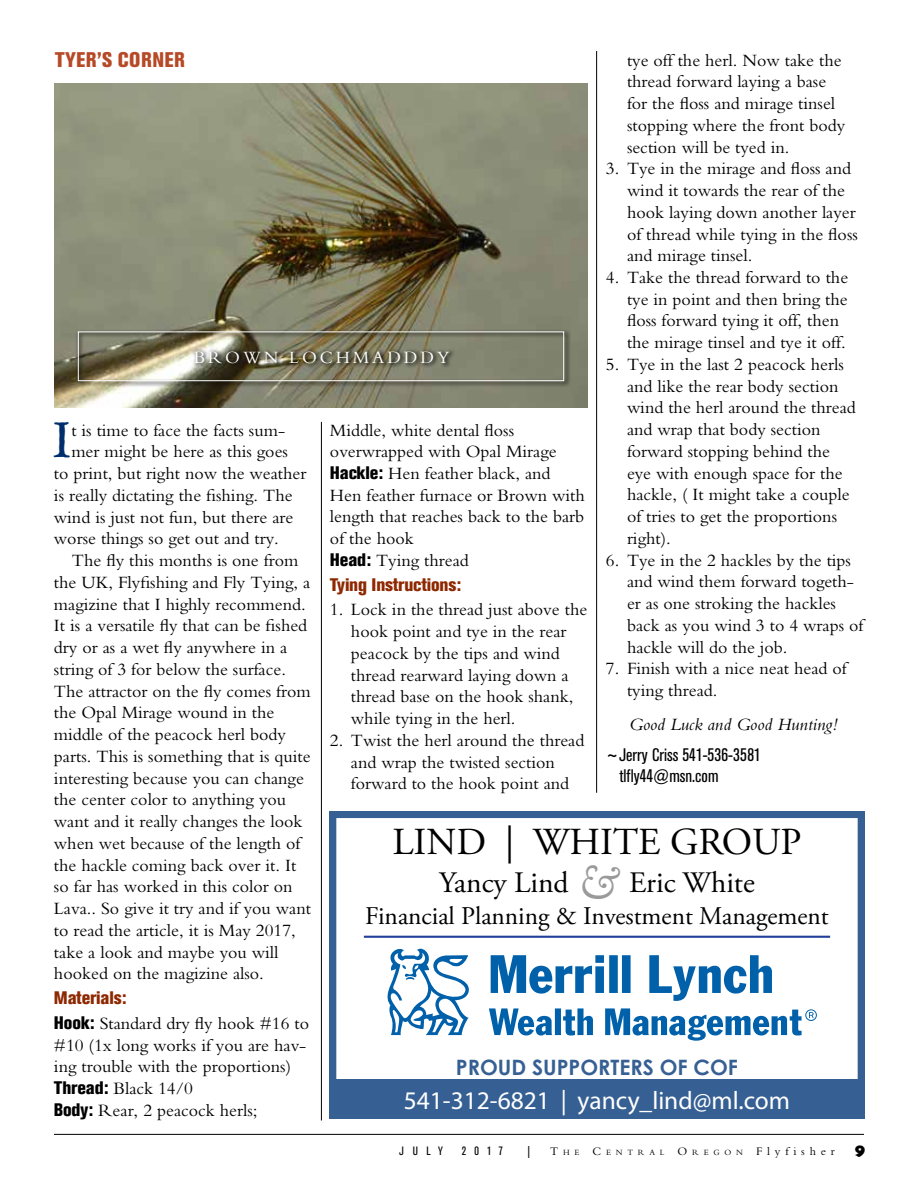
<style>
.page{position:relative;width:918px;height:1188px;background:#fff}
.page>*{position:absolute;margin:0;border:0;box-sizing:border-box;transform-origin:0 0}
.t1{font:48px "Pabst L";color:#002e6d}
.t2{font:italic 46.65px "Adobe Caslon Pro";color:rgb(0 0 0/.8)}
.t3{font:38.1px "Adobe Garamond Pro";color:#000}
.t4{font:29.7px "Adobe Garamond Pro";color:#000}
.t5{font:25.5px "Adobe Garamond Pro";color:#000}
.t6{font:25.5px "Myriad Pro";color:#fff}
.t7{font:700 21.15px "Century Gothic";color:#366093}
.t8{font:800 condensed 21px "Akzidenz Grotesk BE";letter-spacing:.02em;color:#b64926}
.t9{font:18px/21.8px "Bembo";color:#000}
.t10{font:condensed 18px/21.8px "Akzidenz Grotesk BE";color:#000}
.t11{font:800 condensed 18px "Akzidenz Grotesk BE";letter-spacing:-.01em;color:#8e2800}
.t12{font:italic 18px "Bembo";color:#000}
.t13{font:18px "Bembo";letter-spacing:.16em;color:#fff}
.t14{font:condensed 12px "Akzidenz Grotesk BE";letter-spacing:.68em;color:#000}
.t15{font:8.4px "Bembo";letter-spacing:.57em;color:#000}
.s1{font-family:"Akzidenz Grotesk BE";font-weight:800;font-stretch:condensed}
.s2{font-size:12px}
.s3{font-family:"Gill Sans Extra Bold Display";font-size:16.5px}
</style>
<div class="page">
<hr style="left:54px;top:1134px;width:810px;height:1px;background:#000">
<img style="left:54px;top:84px;width:534px;height:324px">
<hr style="left:321px;top:422px;width:1px;height:698px;background:#000">
<hr style="left:596px;top:51px;width:1px;height:742px;background:#000">
<svg style="left:330px;top:812px;width:534px;height:267px"></svg>
<div style="left:330px;top:1079px;width:534px;height:40px;background:#366093"></div>
<hr style="left:364px;top:936px;width:466px;height:2px;background:#21409a">
<svg style="left:385px;top:949px;width:84px;height:86px"></svg>
<svg style="left:649px;top:955px;width:123px;height:46px"></svg>
<svg style="left:491px;top:955px;width:140px;height:39px"></svg>
<svg style="left:489px;top:1008px;width:104px;height:28px"></svg>
<svg style="left:605px;top:1008px;width:212px;height:33px"></svg>
<div style="left:76px;top:329px;width:495px;height:59px;background:#000;opacity:.7"></div>
<div style="left:78px;top:332px;width:486px;height:49px;border:1px solid #fff"></div>
<p class="t8" style="left:55px;top:47px;width:132px">TYER’S CORNER</p>
<p class="t9" style="left:627px;top:49px;width:220px">tye off the herl. Now take the thread forward laying a base for the floss and mirage tinsel stopping where the front body section will be tyed in.</p>
<p class="t9" style="left:627px;top:157px;width:232px;text-indent:-21px">3. Tye in the mirage and floss and wind it towards the rear of the hook laying down another layer of thread while tying in the floss and mirage tinsel.</p>
<p class="t9" style="left:627px;top:266px;width:223px;text-indent:-21px">4. Take the thread forward to the tye in point and then bring the floss forward tying it off, then the mirage tinsel and tye it off.</p>
<p class="t9" style="left:627px;top:353px;width:230px;text-indent:-21px">5. Tye in the last 2 peacock herls and like the rear body section wind the herl around the thread and wrap that body section forward stopping behind the eye with enough space for the hackle, ( It might take a couple of tries to get the proportions right).</p>
<p class="t9" style="left:627px;top:549px;width:238px;text-indent:-21px">6. Tye in the 2 hackles by the tips and wind them forward togeth&shy;er as one stroking the hackles back as you wind 3 to 4 wraps of hackle will do the job.</p>
<p class="t9" style="left:627px;top:658px;width:221px;text-indent:-21px">7. Finish with a nice neat head of tying thread.</p>
<p class="t12" style="left:629px;top:714px;width:210px">Good Luck and Good Hunting!</p>
<p class="t10" style="left:619px;top:744px;width:143px;text-indent:-14px">~Jerry Criss 541-536-3581 tlfly44@msn.com</p>
<p class="t13" style="left:194px;top:346px;width:258px">BROWN LOCHMADDDY</p>
<h1 class="t1" style="left:53px;top:409px;width:20px">I</h1>
<p class="t9" style="left:71px;top:419px;width:215px">t is time to face the facts sum-</p>
<p class="t9" style="left:330px;top:419px;width:256px">Middle, white dental floss overwrapped with Opal Mirage<br><span class="s1">Hackle:</span> Hen feather black, and<br>Hen feather furnace or Brown with length that reaches back to the barb of the hook<br><span class="s1">Head:</span> Tying thread</p>
<p class="t11" style="left:330px;top:574px;width:133px">Tying Instructions:</p>
<p class="t9" style="left:351px;top:599px;width:238px;text-indent:-21px">1. Lock in the thread just above the hook point and tye in the rear peacock by the tips and wind thread rearward laying down a thread base on the hook shank, while tying in the herl.</p>
<p class="t9" style="left:330px;top:729px;width:256px;text-align:center">2. Twist the herl around the thread and wrap the twisted section forward to the hook point and</p>
<p class="t9" style="left:71px;top:441px;width:218px">mer might be here as this goes</p>
<p class="t9" style="left:54px;top:462px;width:254px">to print, but right now the weather</p>
<p class="t9" style="left:54px;top:484px;width:240px">is really dictating the fishing. The</p>
<p class="t9" style="left:54px;top:506px;width:241px">wind is just not fun, but there are</p>
<p class="t9" style="left:54px;top:528px;width:226px">worse things so get out and try.</p>
<p class="t9" style="left:72px;top:549px;width:228px">The fly this months is one from</p>
<p class="t9" style="left:54px;top:571px;width:258px">the UK, Flyfishing and Fly Tying, a</p>
<p class="t9" style="left:54px;top:593px;width:253px">magizine that I highly recommend.</p>
<p class="t9" style="left:54px;top:615px;width:255px">It is a versatile fly that can be fished</p>
<p class="t9" style="left:54px;top:636px;width:235px">dry or as a wet fly anywhere in a</p>
<p class="t9" style="left:54px;top:658px;width:234px">string of 3 for below the surface.</p>
<p class="t9" style="left:54px;top:680px;width:258px">The attractor on the fly comes from</p>
<p class="t9" style="left:54px;top:702px;width:222px">the Opal Mirage wound in the</p>
<p class="t9" style="left:54px;top:723px;width:234px">middle of the peacock herl body</p>
<p class="t9" style="left:54px;top:745px;width:258px">parts. This is something that is quite</p>
<p class="t9" style="left:54px;top:767px;width:251px">interesting because you can change</p>
<p class="t9" style="left:54px;top:788px;width:234px">the center color to anything you</p>
<p class="t9" style="left:54px;top:810px;width:250px">want and it really changes the look</p>
<p class="t9" style="left:54px;top:832px;width:248px">when wet because of the length of</p>
<p class="t9" style="left:54px;top:854px;width:244px">the hackle coming back over it. It</p>
<p class="t9" style="left:54px;top:875px;width:240px">so far has worked in this color on</p>
<p class="t9" style="left:54px;top:897px;width:259px">Lava.. So give it try and if you want</p>
<p class="t9" style="left:54px;top:919px;width:243px">to read the article, it is May 2017,</p>
<p class="t9" style="left:54px;top:941px;width:226px">take a look and maybe you will</p>
<p class="t9" style="left:54px;top:962px;width:212px">hooked on the magizine also.</p>
<p class="t11" style="left:54px;top:987px;width:74px">Materials:</p>
<p class="t9" style="left:54px;top:1012px;width:257px"><span class="s1">Hook:</span> Standard dry fly hook #16 to #10 (1x long works if you are hav&shy;ing trouble with the proportions)<br><span class="s1">Thread:</span> Black 14/0<br><span class="s1">Body:</span> Rear, 2 peacock herls;</p>
<h3 class="t3" style="left:392px;top:819px;width:411px">LIND | WHITE GROUP</h3>
<h3 class="t4" style="left:439px;top:864px;width:131px">Yancy Lind</h3>
<h3 class="t4" style="left:629px;top:864px;width:127px">Eric White</h3>
<h3 class="t5" style="left:365px;top:901px;width:465px">Financial Planning &amp; Investment Management</h3>
<h2 class="t2" style="left:577px;top:854px;width:41px">&amp;</h2>
<p class="t7" style="left:456px;top:1052px;width:284px">PROUD SUPPORTERS OF COF</p>
<h3 class="t6" style="left:404px;top:1085px;width:388px">541-312-6821 | yancy_lind@ml.com</h3>
<p class="t14" style="left:399px;top:1145px;width:45px">JULY</p>
<p class="t14" style="left:462px;top:1145px;width:43px">2017</p>
<p class="t14" style="left:528px;top:1145px;width:4px">|</p>
<p class="t15" style="left:550px;top:1148px;width:317px"><span class="s2">T</span>HE <span class="s2">C</span>ENTRAL <span class="s2">O</span>REGON <span class="s2">Flyfisher</span> <span class="s3">9</span></p>
</div>
